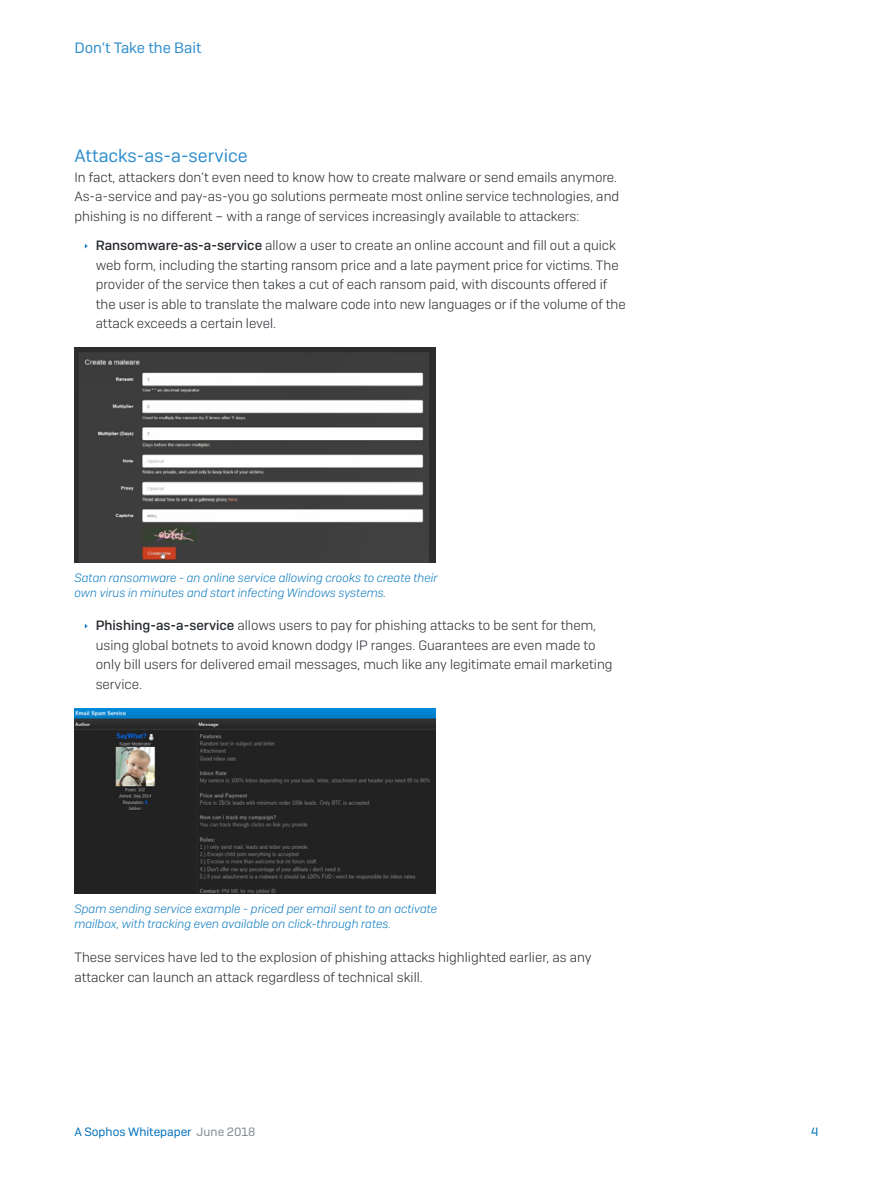
<style>
.page{position:relative;width:893px;height:1191px;background:#fff}
.page>*{position:absolute;margin:0;border:0;box-sizing:border-box;transform-origin:0 0}
.Subheading_2{font:18px "Sophos Sans";color:#308ecd}
.t1{font:15px "Sophos Sans";color:#308ecd}
.Body_Copy{font:300 13.5px/19.5px "Sophos Sans";color:#282c31}
.t2{font:italic 300 12px/15px "Sophos Sans";color:#107cc1}
.t3{font:12px "Sophos Sans";color:#006fba}
.s1{font-weight:500}
.s2{color:#81898e}
</style>
<div class="page">
<img style="left:74px;top:347px;width:362px;height:215px">
<img style="left:74px;top:708px;width:362px;height:185px">
<p class="t1" style="left:74px;top:39px;width:129px">Don’t Take the Bait</p>
<p class="Subheading_2" style="left:74px;top:145px;width:175px">Attacks-as-a-service</p>
<p class="Body_Copy" style="left:74px;top:167px;width:546px">In fact, attackers don’t even need to know how to create malware or send emails anymore.<br>As-a-service and pay-as-you go solutions permeate most online service technologies, and phishing is no different – with a range of services increasingly available to attackers:</p>
<p class="Body_Copy" style="left:96px;top:235px;width:532px"><span class="s1">Ransomware-as-a-service</span> allow a user to create an online account and fill out a quick web form, including the starting ransom price and a late payment price for victims. The provider of the service then takes a cut of each ransom paid, with discounts offered if the user is able to translate the malware code into new languages or if the volume of the attack exceeds a certain level.</p>
<p class="t2" style="left:74px;top:570px;width:365px">Satan ransomware - an online service allowing crooks to create their own virus in minutes and start infecting Windows systems.</p>
<p class="Body_Copy" style="left:96px;top:615px;width:518px"><span class="s1">Phishing-as-a-service</span> allows users to pay for phishing attacks to be sent for them, using global botnets to avoid known dodgy IP ranges. Guarantees are even made to only bill users for delivered email messages, much like any legitimate email marketing service.</p>
<p class="t2" style="left:74px;top:901px;width:364px">Spam sending service example - priced per email sent to an activate mailbox, with tracking even available on click-through rates.</p>
<p class="Body_Copy" style="left:74px;top:947px;width:519px">These services have led to the explosion of phishing attacks highlighted earlier, as any attacker can launch an attack regardless of technical skill.</p>
<p class="t3" style="left:74px;top:1124px;width:183px">A Sophos Whitepaper <span class="s2">June 2018</span></p>
<p class="t3" style="left:811px;top:1124px;width:9px">4</p>
</div>
